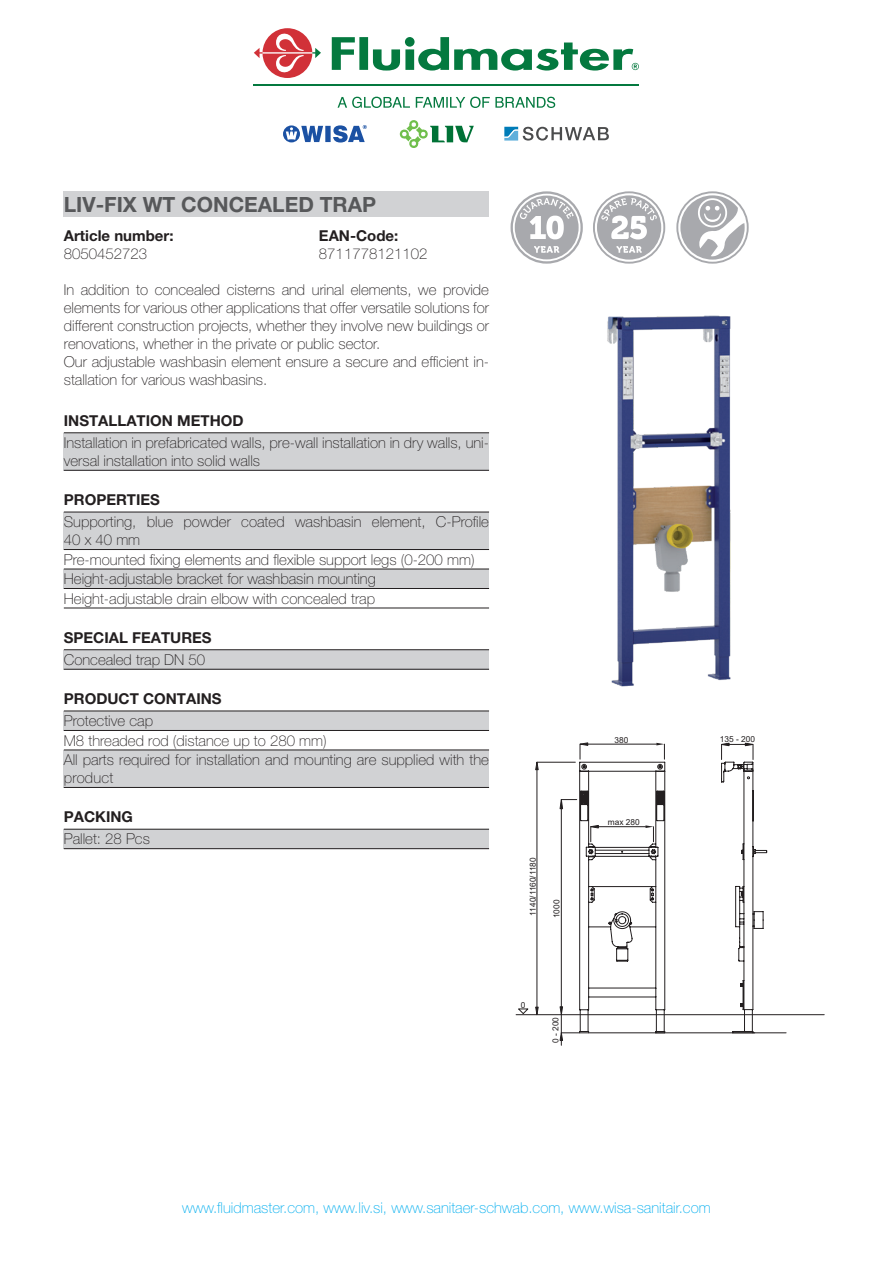
<style>
.page{position:relative;width:893px;height:1263px;background:#fff}
.page>*{position:absolute;margin:0;border:0;box-sizing:border-box;transform-origin:0 0}
.t1{font:700 21px "Helvetica Neue LT Pro";color:#57585a}
.t2{font:100 15px/18px "Helvetica Neue LT Pro";color:#231f20}
.t3{font:700 15px "Helvetica Neue LT Pro";color:#231f20}
.t4{font:100 15px "Helvetica Neue LT Pro";color:#00aeef}
.t5{font:8.25px "Arial";color:#231f20}
</style>
<div class="page">
<svg style="left:332px;top:37px;width:307px;height:34px"></svg>
<svg style="left:254px;top:28px;width:67px;height:50px"></svg>
<svg style="left:338px;top:97px;width:217px;height:11px"></svg>
<hr style="left:254px;top:84px;width:385px;height:1px;background:#04793f">
<svg style="left:283px;top:125px;width:84px;height:18px"></svg>
<svg style="left:399px;top:120px;width:75px;height:28px"></svg>
<svg style="left:504px;top:127px;width:105px;height:14px"></svg>
<img style="left:607px;top:315px;width:124px;height:372px">
<hr style="left:516px;top:1014px;width:308px;height:1px;background:#231f20">
<svg style="left:718px;top:742px;width:49px;height:290px"></svg>
<hr style="left:561px;top:1032px;width:225px;height:1px;background:#231f20">
<hr style="left:537px;top:769px;width:1px;height:238px;background:#231f20">
<svg style="left:518px;top:1008px;width:11px;height:6px"></svg>
<svg style="left:535px;top:1006px;width:4px;height:10px"></svg>
<hr style="left:537px;top:762px;width:38px;height:1px;background:#231f20">
<svg style="left:535px;top:761px;width:4px;height:9px"></svg>
<svg style="left:559px;top:742px;width:106px;height:303px"></svg>
<div style="left:64px;top:191px;width:425px;height:26px;background:#d1d2d4"></div>
<div style="left:64px;top:433px;width:425px;height:37px;background:#d1d2d4"></div>
<hr style="left:64px;top:432px;width:425px;height:1px;background:#231f20">
<hr style="left:64px;top:470px;width:425px;height:1px;background:#231f20">
<div style="left:64px;top:512px;width:425px;height:37px;background:#d1d2d4"></div>
<hr style="left:64px;top:512px;width:425px;height:1px;background:#231f20">
<hr style="left:64px;top:549px;width:425px;height:1px;background:#231f20">
<div style="left:64px;top:569px;width:425px;height:19px;background:#d1d2d4"></div>
<hr style="left:64px;top:569px;width:425px;height:1px;background:#231f20">
<hr style="left:64px;top:588px;width:425px;height:1px;background:#231f20">
<hr style="left:64px;top:608px;width:425px;height:1px;background:#231f20">
<div style="left:64px;top:650px;width:425px;height:19px;background:#d1d2d4"></div>
<hr style="left:64px;top:649px;width:425px;height:1px;background:#231f20">
<hr style="left:64px;top:669px;width:425px;height:1px;background:#231f20">
<div style="left:64px;top:711px;width:425px;height:19px;background:#d1d2d4"></div>
<hr style="left:64px;top:711px;width:425px;height:1px;background:#231f20">
<hr style="left:64px;top:730px;width:425px;height:1px;background:#231f20">
<div style="left:64px;top:750px;width:425px;height:37px;background:#d1d2d4"></div>
<hr style="left:64px;top:750px;width:425px;height:1px;background:#231f20">
<hr style="left:64px;top:787px;width:425px;height:1px;background:#231f20">
<div style="left:64px;top:829px;width:425px;height:19px;background:#d1d2d4"></div>
<hr style="left:64px;top:829px;width:425px;height:1px;background:#231f20">
<hr style="left:64px;top:848px;width:425px;height:1px;background:#231f20">
<svg style="left:676px;top:191px;width:73px;height:73px"></svg>
<svg style="left:511px;top:191px;width:72px;height:73px"></svg>
<svg style="left:593px;top:191px;width:72px;height:73px"></svg>
<h1 class="t1" style="left:64px;top:191px;width:314px">LIV-FIX WT CONCEALED TRAP</h1>
<p class="t3" style="left:64px;top:227px;width:111px">Article number:</p>
<p class="t3" style="left:319px;top:227px;width:81px">EAN-Code:</p>
<p class="t2" style="left:64px;top:245px;width:85px">8050452723</p>
<p class="t2" style="left:319px;top:245px;width:110px">8711778121102</p>
<p class="t2" style="left:64px;top:281px;width:427px">In addition to concealed cisterns and urinal elements, we provide elements for various other applications that offer versatile solutions for different construction projects, whether they involve new buildings or renovations, whether in the private or public sector.<br>Our adjustable washbasin element ensure a secure and efficient in&shy;stallation for various washbasins.</p>
<p class="t3" style="left:64px;top:411px;width:181px">INSTALLATION METHOD</p>
<p class="t2" style="left:64px;top:433px;width:427px">Installation in prefabricated walls, pre-wall installation in dry walls, uni&shy;versal installation into solid walls</p>
<p class="t3" style="left:64px;top:490px;width:98px">PROPERTIES</p>
<p class="t2" style="left:64px;top:513px;width:427px">Supporting, blue powder coated washbasin element, C-Profile<br>40 x 40 mm</p>
<p class="t2" style="left:64px;top:549px;width:412px;line-height:19.5px">Pre-mounted fixing elements and flexible support legs (0-200 mm)<br>Height-adjustable bracket for washbasin mounting<br>Height-adjustable drain elbow with concealed trap</p>
<p class="t3" style="left:64px;top:628px;width:149px">SPECIAL FEATURES</p>
<p class="t2" style="left:64px;top:650px;width:143px">Concealed trap DN 50</p>
<p class="t3" style="left:64px;top:689px;width:159px">PRODUCT CONTAINS</p>
<p class="t2" style="left:64px;top:711px;width:427px;line-height:19.5px">Protective cap<br>M8 threaded rod (distance up to 280 mm)<br>All parts required for installation and mounting are supplied with the</p>
<p class="t2" style="left:64px;top:769px;width:51px">product</p>
<p class="t3" style="left:64px;top:807px;width:71px">PACKING</p>
<p class="t2" style="left:64px;top:830px;width:88px">Pallet: 28 Pcs</p>
<p class="t5" style="left:527px;top:915px;width:60px;rotate:-90deg">1140/1160/1180</p>
<p class="t5" style="left:551px;top:918px;width:20px;rotate:-90deg">1000</p>
<p class="t5" style="left:521px;top:999px;width:6px">0</p>
<p class="t5" style="left:550px;top:1043px;width:27px;rotate:-90deg">0 - 200</p>
<p class="t5" style="left:614px;top:734px;width:15px">380</p>
<p class="t5" style="left:720px;top:733px;width:37px">135 - 200</p>
<p class="t5" style="left:608px;top:817px;width:33px">max 280</p>
<p class="t4" style="left:182px;top:1199px;width:530px">www.fluidmaster.com, www.liv.si, www.sanitaer-schwab.com, www.wisa-sanitair.com</p>
</div>
